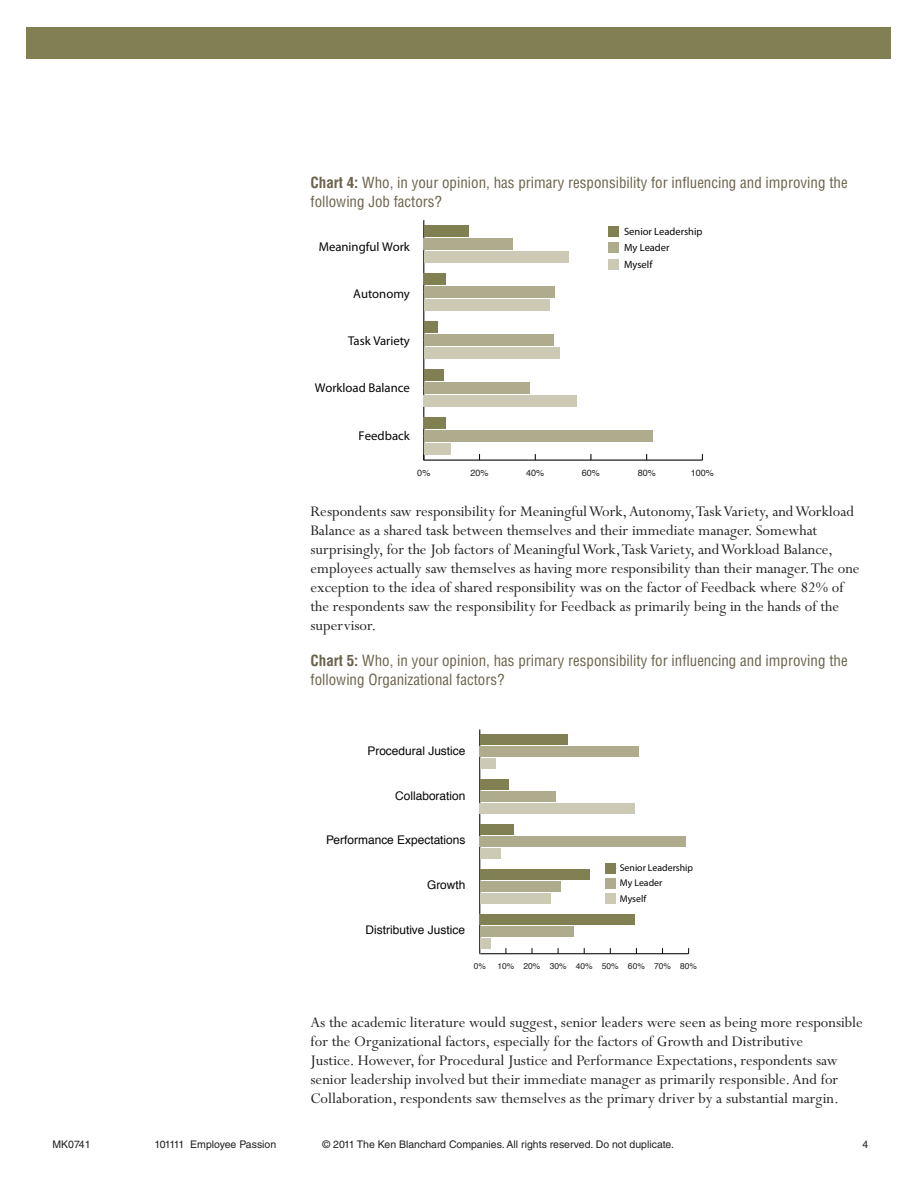
<style>
.page{position:relative;width:918px;height:1188px;background:#fff}
.page>*{position:absolute;margin:0;border:0;box-sizing:border-box;transform-origin:0 0}
.t1{font:16.5px/18.9px "Perpetua Std";color:#231f20}
.t2{font:condensed 15px/18.9px "Helvetica LT Std";color:#6a624c}
.t3{font:condensed 12.75px "News Gothic BT";color:#050504}
.t4{font:11.85px "Helvetica";color:#050504}
.t5{font:10.5px "Helvetica LT Std";color:#231f20}
.t6{font:10.5px/16.5px "News Gothic";color:#050504}
.t7{font:9.75px/15.5px "News Gothic";color:#050504}
.t8{font:9px "Helvetica";color:#211e1e}
.t9{font:8.4px "Helvetica";color:#211e1e}
.s1{font-weight:700}
</style>
<div class="page">
<div style="left:27px;top:27px;width:864px;height:31px;background:#818053"></div>
<hr style="left:424px;top:460px;width:278px;height:1px;background:#050504">
<hr style="left:423px;top:220px;width:1px;height:240px;background:#050504">
<div style="left:424px;top:251px;width:145px;height:12px;background:#ccc9b5"></div>
<div style="left:424px;top:299px;width:125px;height:12px;background:#ccc9b5"></div>
<div style="left:424px;top:347px;width:135px;height:12px;background:#ccc9b5"></div>
<div style="left:424px;top:395px;width:153px;height:12px;background:#ccc9b5"></div>
<div style="left:424px;top:443px;width:26px;height:12px;background:#ccc9b5"></div>
<div style="left:424px;top:238px;width:89px;height:12px;background:#afab8d"></div>
<div style="left:424px;top:286px;width:131px;height:12px;background:#afab8d"></div>
<div style="left:424px;top:334px;width:129px;height:12px;background:#afab8d"></div>
<div style="left:424px;top:382px;width:106px;height:12px;background:#afab8d"></div>
<div style="left:424px;top:430px;width:228px;height:12px;background:#afab8d"></div>
<div style="left:424px;top:226px;width:44px;height:11px;background:#818053"></div>
<div style="left:424px;top:274px;width:22px;height:11px;background:#818053"></div>
<div style="left:424px;top:322px;width:14px;height:11px;background:#818053"></div>
<div style="left:424px;top:370px;width:19px;height:11px;background:#818053"></div>
<div style="left:424px;top:418px;width:22px;height:11px;background:#818053"></div>
<div style="left:608px;top:226px;width:11px;height:11px;background:#818053"></div>
<div style="left:608px;top:243px;width:11px;height:10px;background:#afab8d"></div>
<div style="left:608px;top:259px;width:11px;height:11px;background:#ccc9b5"></div>
<hr style="left:480px;top:953px;width:209px;height:1px;background:#050504">
<hr style="left:479px;top:730px;width:1px;height:224px;background:#050504">
<div style="left:480px;top:759px;width:15px;height:10px;background:#ccc9b5"></div>
<div style="left:480px;top:803px;width:155px;height:11px;background:#ccc9b5"></div>
<div style="left:480px;top:848px;width:21px;height:11px;background:#ccc9b5"></div>
<div style="left:480px;top:893px;width:70px;height:11px;background:#ccc9b5"></div>
<div style="left:480px;top:938px;width:10px;height:11px;background:#ccc9b5"></div>
<div style="left:480px;top:747px;width:159px;height:10px;background:#afab8d"></div>
<div style="left:480px;top:791px;width:76px;height:11px;background:#afab8d"></div>
<div style="left:480px;top:836px;width:206px;height:11px;background:#afab8d"></div>
<div style="left:480px;top:881px;width:81px;height:11px;background:#afab8d"></div>
<div style="left:480px;top:926px;width:94px;height:11px;background:#afab8d"></div>
<div style="left:480px;top:735px;width:87px;height:10px;background:#818053"></div>
<div style="left:480px;top:779px;width:29px;height:11px;background:#818053"></div>
<div style="left:480px;top:824px;width:34px;height:11px;background:#818053"></div>
<div style="left:480px;top:869px;width:109px;height:11px;background:#818053"></div>
<div style="left:480px;top:914px;width:155px;height:11px;background:#818053"></div>
<div style="left:605px;top:863px;width:10px;height:10px;background:#818053"></div>
<div style="left:605px;top:878px;width:10px;height:11px;background:#afab8d"></div>
<div style="left:605px;top:894px;width:10px;height:10px;background:#ccc9b5"></div>
<p class="t2" style="left:310px;top:173px;width:539px"><span class="s1">Chart 4:</span> Who, in your opinion, has primary responsibility for influencing and improving the following Job factors?</p>
<p class="t3" style="left:319px;top:238px;width:93px">Meaningful Work</p>
<p class="t3" style="left:353px;top:286px;width:58px">Autonomy</p>
<p class="t3" style="left:348px;top:333px;width:63px">Task Variety</p>
<p class="t3" style="left:315px;top:380px;width:97px">Workload Balance</p>
<p class="t3" style="left:359px;top:427px;width:53px">Feedback</p>
<p class="t6" style="left:624px;top:223px;width:80px">Senior Leadership<br>My Leader<br>Myself</p>
<p class="t8" style="left:417px;top:466px;width:15px">0%</p>
<p class="t8" style="left:471px;top:466px;width:20px">20%</p>
<p class="t8" style="left:526px;top:466px;width:20px">40%</p>
<p class="t8" style="left:582px;top:466px;width:20px">60%</p>
<p class="t8" style="left:638px;top:466px;width:20px">80%</p>
<p class="t8" style="left:691px;top:466px;width:25px">100%</p>
<p class="t1" style="left:310px;top:503px;width:551px">Respondents saw responsibility for Meaningful Work, Autonomy, Task Variety, and Workload Balance as a shared task between themselves and their immediate manager. Somewhat surprisingly, for the Job factors of Meaningful Work, Task Variety, and Workload Balance, employees actually saw themselves as having more responsibility than their manager. The one exception to the idea of shared responsibility was on the factor of Feedback where 82% of the respondents saw the responsibility for Feedback as primarily being in the hands of the supervisor.</p>
<p class="t2" style="left:310px;top:651px;width:539px"><span class="s1">Chart 5:</span> Who, in your opinion, has primary responsibility for influencing and improving the following Organizational factors?</p>
<p class="t4" style="left:368px;top:742px;width:99px">Procedural Justice</p>
<p class="t4" style="left:395px;top:787px;width:72px">Collaboration</p>
<p class="t4" style="left:326px;top:831px;width:141px">Performance Expectations</p>
<p class="t4" style="left:427px;top:876px;width:40px">Growth</p>
<p class="t4" style="left:366px;top:920px;width:101px">Distributive Justice</p>
<p class="t7" style="left:620px;top:860px;width:75px">Senior Leadership<br>My Leader<br>Myself</p>
<p class="t9" style="left:474px;top:960px;width:14px">0%</p>
<p class="t9" style="left:497px;top:960px;width:201px">10% 20% 30% 40% 50% 60% 70% 80%</p>
<p class="t1" style="left:310px;top:1014px;width:554px">As the academic literature would suggest, senior leaders were seen as being more responsible for the Organizational factors, especially for the factors of Growth and Distributive<br>Justice. However, for Procedural Justice and Performance Expectations, respondents saw senior leadership involved but their immediate manager as primarily responsible. And for Collaboration, respondents saw themselves as the primary driver by a substantial margin.</p>
<p class="t5" style="left:52px;top:1138px;width:40px">MK0741</p>
<p class="t5" style="left:154px;top:1138px;width:123px">101111 Employee Passion</p>
<p class="t5" style="left:323px;top:1138px;width:353px">© 2011 The Ken Blanchard Companies. All rights reserved. Do not duplicate.</p>
<p class="t5" style="left:863px;top:1138px;width:7px">4</p>
</div>
